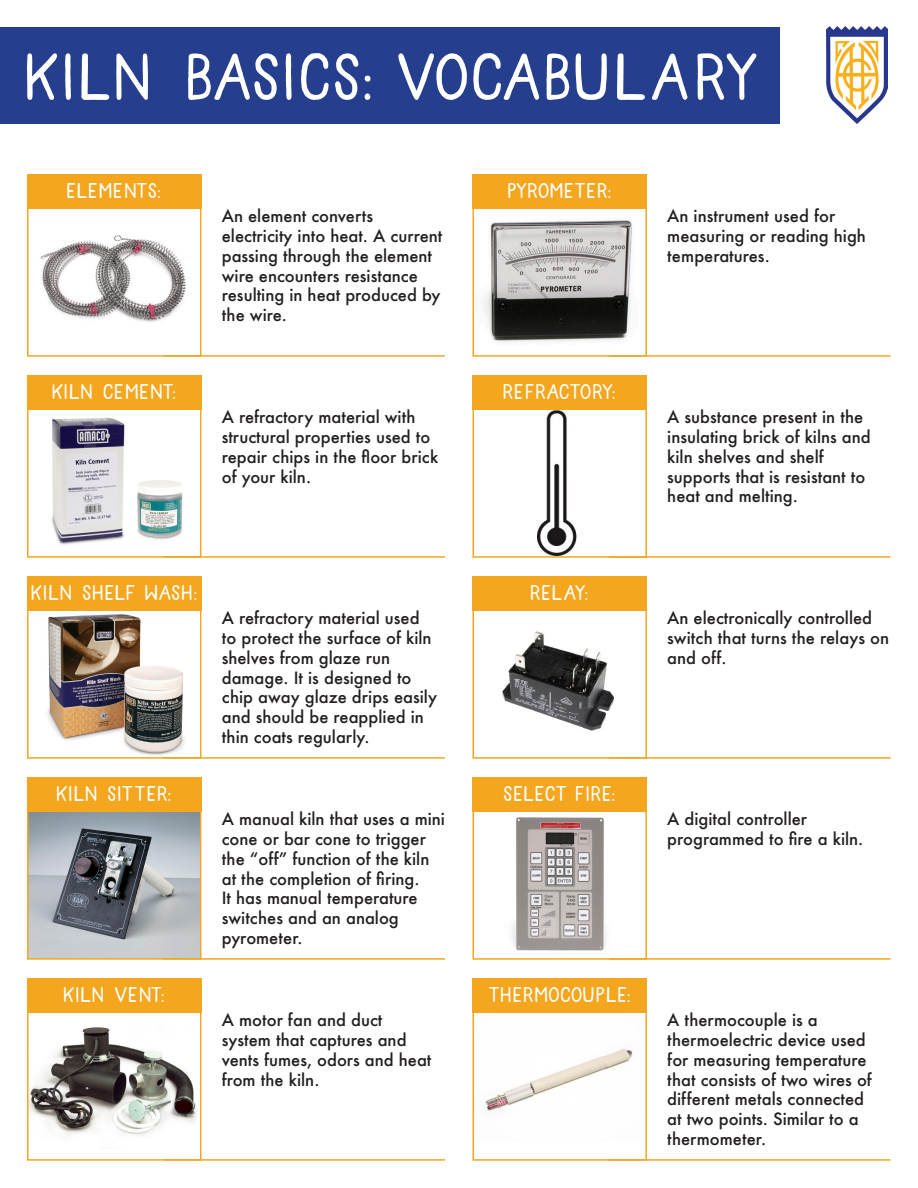
<style>
.page{position:relative;width:918px;height:1188px;background:#fff}
.page>*{position:absolute;margin:0;border:0;box-sizing:border-box;transform-origin:0 0}
.t1{font:93px "Grayling";letter-spacing:.06em;color:#fff}
.t2{font:30px "Grayling";color:#fff}
.t3{font:30px "Grayling";letter-spacing:.075em;color:#fff}
.t4{font:30px "Grayling";letter-spacing:.02em;color:#fff}
.t5{font:30px "Grayling";letter-spacing:.03em;color:#fff}
.t6{font:500 16.5px/19.8px "Futura";color:#231f20}
</style>
<div class="page">
<img style="left:827px;top:27px;width:60px;height:96px">
<div style="left:0;top:27px;width:779px;height:96px;background:#253f8e"></div>
<img style="left:47px;top:614px;width:138px;height:141px">
<div style="left:27px;top:609px;width:174px;height:150px;border:2px solid #f4a61e"></div>
<div style="left:27px;top:576px;width:174px;height:34px;background:#f4a61e"></div>
<hr style="left:163px;top:757px;width:282px;height:2px;background:#f4a61e">
<img style="left:40px;top:235px;width:146px;height:87px">
<div style="left:27px;top:207px;width:174px;height:150px;border:2px solid #f4a61e"></div>
<div style="left:27px;top:174px;width:174px;height:34px;background:#f4a61e"></div>
<hr style="left:163px;top:355px;width:282px;height:2px;background:#f4a61e">
<img style="left:51px;top:417px;width:132px;height:128px">
<div style="left:27px;top:408px;width:174px;height:150px;border:2px solid #f4a61e"></div>
<div style="left:27px;top:375px;width:174px;height:34px;background:#f4a61e"></div>
<hr style="left:163px;top:556px;width:282px;height:2px;background:#f4a61e">
<img style="left:30px;top:813px;width:168px;height:144px">
<div style="left:27px;top:810px;width:174px;height:150px;border:2px solid #f4a61e"></div>
<div style="left:27px;top:777px;width:174px;height:34px;background:#f4a61e"></div>
<hr style="left:163px;top:958px;width:282px;height:2px;background:#f4a61e">
<img style="left:30px;top:1027px;width:167px;height:109px">
<div style="left:27px;top:1011px;width:174px;height:150px;border:2px solid #f4a61e"></div>
<div style="left:27px;top:978px;width:174px;height:34px;background:#f4a61e"></div>
<hr style="left:163px;top:1159px;width:282px;height:2px;background:#f4a61e">
<img style="left:502px;top:631px;width:113px;height:100px">
<div style="left:472px;top:609px;width:175px;height:150px;border:2px solid #f4a61e"></div>
<div style="left:472px;top:576px;width:175px;height:34px;background:#f4a61e"></div>
<hr style="left:609px;top:757px;width:282px;height:2px;background:#f4a61e">
<img style="left:484px;top:220px;width:148px;height:123px">
<div style="left:472px;top:207px;width:175px;height:150px;border:2px solid #f4a61e"></div>
<div style="left:472px;top:174px;width:175px;height:34px;background:#f4a61e"></div>
<hr style="left:609px;top:355px;width:282px;height:2px;background:#f4a61e">
<img style="left:537px;top:411px;width:40px;height:144px">
<div style="left:472px;top:408px;width:175px;height:150px;border:2px solid #f4a61e"></div>
<div style="left:472px;top:375px;width:175px;height:34px;background:#f4a61e"></div>
<hr style="left:609px;top:556px;width:282px;height:2px;background:#f4a61e">
<img style="left:511px;top:817px;width:95px;height:134px">
<div style="left:472px;top:810px;width:175px;height:150px;border:2px solid #f4a61e"></div>
<div style="left:472px;top:777px;width:175px;height:34px;background:#f4a61e"></div>
<hr style="left:609px;top:958px;width:282px;height:2px;background:#f4a61e">
<img style="left:485px;top:1048px;width:148px;height:63px">
<div style="left:472px;top:1011px;width:175px;height:150px;border:2px solid #f4a61e"></div>
<div style="left:472px;top:978px;width:175px;height:34px;background:#f4a61e"></div>
<hr style="left:609px;top:1159px;width:282px;height:2px;background:#f4a61e">
<p class="t1" style="left:27px;top:41px;width:738px">kiln basics: vocabulary</p>
<p class="t5" style="left:68px;top:179px;width:94px">elements:</p>
<p class="t2" style="left:508px;top:179px;width:103px">pyrometer:</p>
<p class="t6" style="left:222px;top:206px;width:222px">An element converts electricity into heat. A current passing through the element wire encounters resistance resulting in heat produced by the wire.</p>
<p class="t6" style="left:667px;top:206px;width:200px">An instrument used for measuring or reading high temperatures.</p>
<p class="t3" style="left:53px;top:380px;width:124px">kiln cement:</p>
<p class="t2" style="left:504px;top:380px;width:113px">refractory:</p>
<p class="t6" style="left:222px;top:407px;width:218px">A refractory material with structural properties used to repair chips in the floor brick of your kiln.</p>
<p class="t6" style="left:667px;top:407px;width:205px">A substance present in the insulating brick of kilns and kiln shelves and shelf supports that is resistant to heat and melting.</p>
<p class="t2" style="left:32px;top:581px;width:166px">kiln shelf wash:</p>
<p class="t2" style="left:531px;top:581px;width:58px">relay:</p>
<p class="t6" style="left:222px;top:608px;width:217px">A refractory material used to protect the surface of kiln shelves from glaze run damage. It is designed to chip away glaze drips easily and should be reapplied in thin coats regularly.</p>
<p class="t6" style="left:667px;top:608px;width:223px">An electronically controlled switch that turns the relays on and off.</p>
<p class="t4" style="left:57px;top:782px;width:115px">kiln sitter:</p>
<p class="t2" style="left:504px;top:782px;width:112px">select fire:</p>
<p class="t6" style="left:222px;top:809px;width:225px">A manual kiln that uses a mini cone or bar cone to trigger the “off” function of the kiln at the completion of firing.<br>It has manual temperature switches and an analog pyrometer.</p>
<p class="t6" style="left:667px;top:809px;width:198px">A digital controller programmed to fire a kiln.</p>
<p class="t3" style="left:64px;top:983px;width:101px">kiln vent:</p>
<p class="t2" style="left:489px;top:983px;width:142px">thermocouple:</p>
<p class="t6" style="left:222px;top:1010px;width:211px">A motor fan and duct system that captures and vents fumes, odors and heat from the kiln.</p>
<p class="t6" style="left:667px;top:1010px;width:206px">A thermocouple is a thermoelectric device used for measuring temperature that consists of two wires of different metals connected at two points. Similar to a thermometer.</p>
</div>
